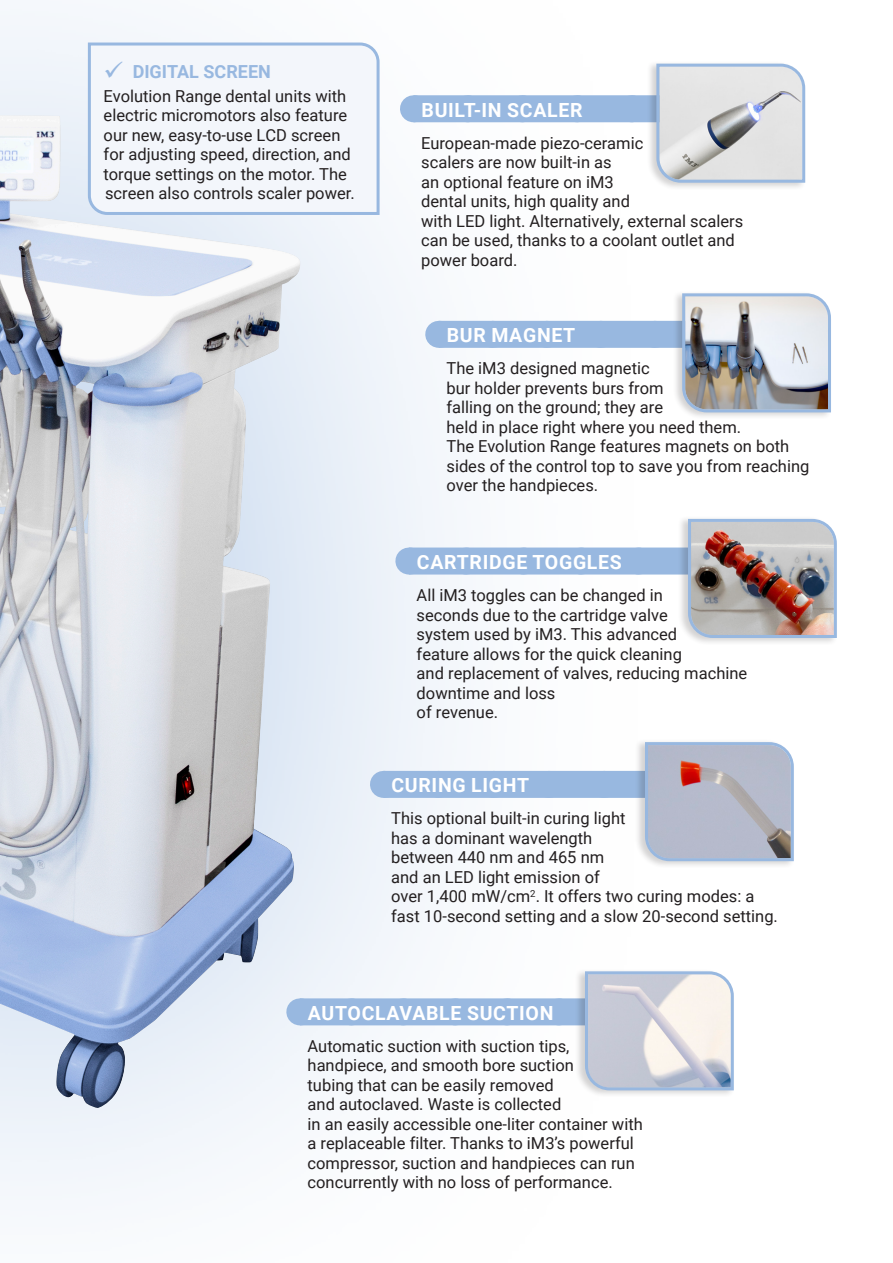
<style>
.page{position:relative;width:893px;height:1263px;background:#fff}
.page>*{position:absolute;margin:0;border:0;box-sizing:border-box;transform-origin:0 0}
.Headings_Evolution{font:700 19.5px "Roboto";letter-spacing:.035em;color:#fff}
._10_12_Body_Reg_no_indent{font:700 18px "Roboto";color:#98b8e0}
._10_12_Body_Reg_no_indent-2{font:16.5px/19.5px "Roboto";color:#231f20}
</style>
<div class="page">
<div style="left:0;top:0;width:662px;height:1263px;background:#98b8e0;opacity:.75"></div>
<img style="left:0;top:115px;width:300px;height:993px">
<svg style="left:86px;top:41px;width:295px;height:175px"></svg>
<div style="left:413px;top:95px;width:328px;height:27px;background:#98b8e0"></div>
<div style="left:646px;top:60px;width:160px;height:130px;background:#231f20;opacity:.2"></div>
<svg style="left:468px;top:62px;width:338px;height:122px"></svg>
<div style="left:383px;top:771px;width:386px;height:27px;background:#98b8e0"></div>
<div style="left:635px;top:738px;width:160px;height:131px;background:#231f20;opacity:.2"></div>
<svg style="left:438px;top:741px;width:357px;height:122px"></svg>
<div style="left:300px;top:998px;width:362px;height:27px;background:#98b8e0"></div>
<div style="left:575px;top:968px;width:160px;height:130px;background:#231f20;opacity:.2"></div>
<svg style="left:352px;top:970px;width:383px;height:122px"></svg>
<div style="left:439px;top:321px;width:377px;height:27px;background:#98b8e0"></div>
<div style="left:672px;top:290px;width:160px;height:130px;background:#231f20;opacity:.2"></div>
<svg style="left:493px;top:292px;width:339px;height:122px"></svg>
<div style="left:409px;top:547px;width:401px;height:27px;background:#98b8e0"></div>
<div style="left:678px;top:515px;width:160px;height:130px;background:#231f20;opacity:.2"></div>
<svg style="left:466px;top:517px;width:372px;height:122px"></svg>
<p class="_10_12_Body_Reg_no_indent" style="left:104px;top:59px;width:169px">✓ DIGITAL SCREEN</p>
<p class="_10_12_Body_Reg_no_indent-2" style="left:104px;top:85px;width:253px">Evolution Range dental units with electric micromotors also feature our new, easy-to-use LCD screen for adjusting speed, direction, and torque settings on the motor. The screen also controls scaler power.</p>
<p class="Headings_Evolution" style="left:422px;top:96px;width:162px">BUILT-IN SCALER</p>
<p class="_10_12_Body_Reg_no_indent-2" style="left:421px;top:133px;width:323px">European-made piezo-ceramic<br>scalers are now built-in as<br>an optional feature on iM3<br>dental units, high quality and<br>with LED light. Alternatively, external scalers can be used, thanks to a coolant outlet and power board.</p>
<p class="Headings_Evolution" style="left:447px;top:321px;width:130px">BUR MAGNET</p>
<p class="_10_12_Body_Reg_no_indent-2" style="left:446px;top:358px;width:364px">The iM3 designed magnetic<br>bur holder prevents burs from<br>falling on the ground; they are<br>held in place right where you need them.<br>The Evolution Range features magnets on both sides of the control top to save you from reaching over the handpieces.</p>
<p class="Headings_Evolution" style="left:417px;top:548px;width:206px">CARTRIDGE TOGGLES</p>
<p class="_10_12_Body_Reg_no_indent-2" style="left:417px;top:585px;width:332px">All iM3 toggles can be changed in<br>seconds due to the cartridge valve<br>system used by iM3. This advanced<br>feature allows for the quick cleaning<br>and replacement of valves, reducing machine downtime and loss<br>of revenue.</p>
<p class="Headings_Evolution" style="left:392px;top:771px;width:139px">CURING LIGHT</p>
<p class="_10_12_Body_Reg_no_indent-2" style="left:391px;top:808px;width:388px">This optional built-in curing light<br>has a dominant wavelength<br>between 440 nm and 465 nm<br>and an LED light emission of<br>over 1,400 mW/cm<sup>2</sup>. It offers two curing modes: a fast 10-second setting and a slow 20-second setting.</p>
<p class="Headings_Evolution" style="left:308px;top:999px;width:247px">AUTOCLAVABLE SUCTION</p>
<p class="_10_12_Body_Reg_no_indent-2" style="left:308px;top:1036px;width:337px">Automatic suction with suction tips, handpiece, and smooth bore suction<br>tubing that can be easily removed<br>and autoclaved. Waste is collected<br>in an easily accessible one-liter container with a replaceable filter. Thanks to iM3’s powerful compressor, suction and handpieces can run concurrently with no loss of performance.</p>
</div>
